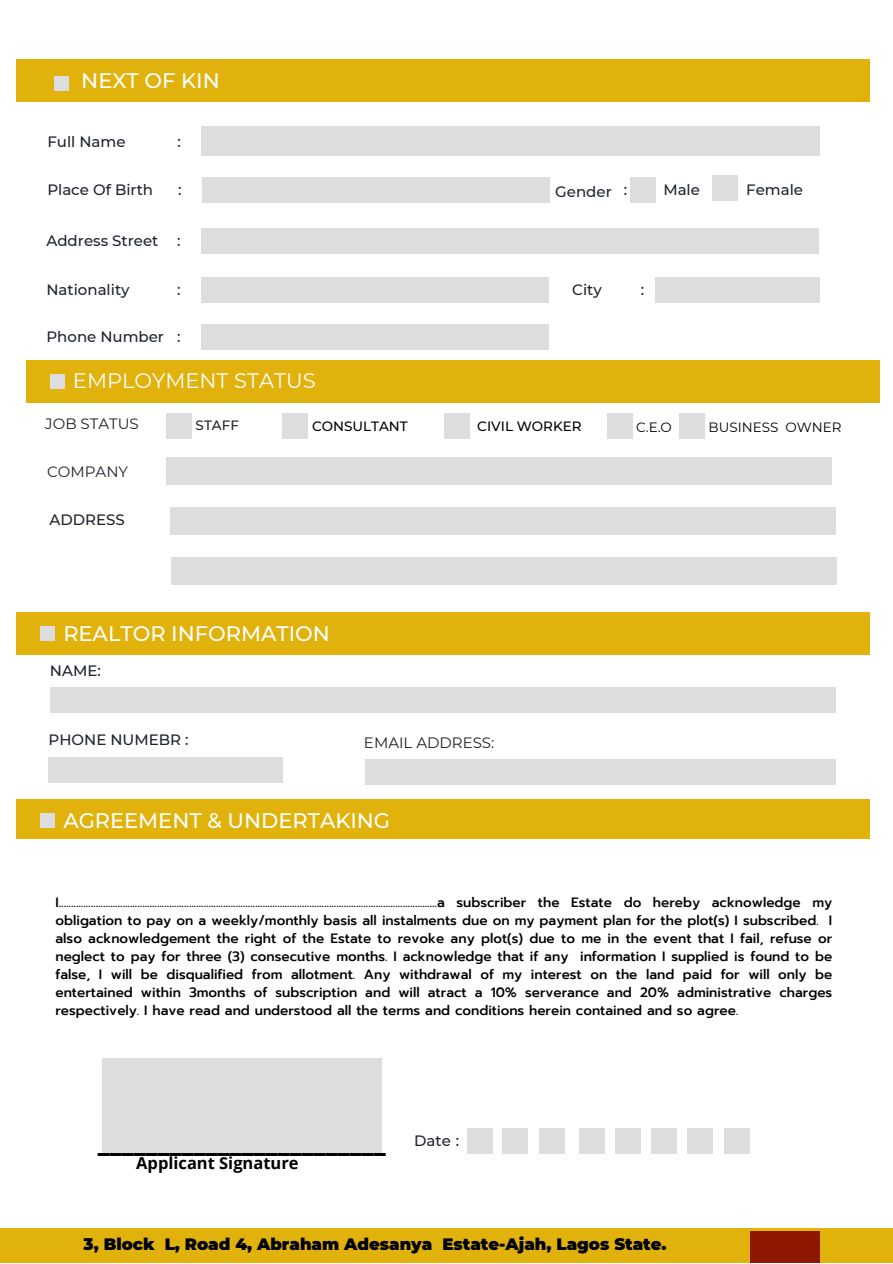
<style>
.page{position:relative;width:893px;height:1264px;background:#fff}
.page>*{position:absolute;margin:0;border:0;box-sizing:border-box;transform-origin:0 0}
.t1{font:900 24px "Montserrat";color:#000}
.t2{font:500 21px "Montserrat";color:#fff}
.t3{font:21px "Montserrat";color:#fff}
.t4{font:900 16.5px "Montserrat";color:#000}
.t5{font:700 16.5px "Open Sans";color:#000}
.t6{font:500 15px "Montserrat";color:#1e232b}
.t7{font:15px "Montserrat";color:#1e232b}
.t8{font:500 13.5px/18px "Prompt";color:#000;text-align:justify}
.t9{font:500 13.5px "Montserrat";color:#000}
.t10{font:13.5px "Montserrat";color:#000}
.t11{font:500 13.5px "Montserrat";color:#1e232b}
</style>
<div class="page">
<div style="left:0;top:1228px;width:892px;height:34px;background:#e2b20c"></div>
<div style="left:26px;top:360px;width:853px;height:43px;background:#e2b20c"></div>
<div style="left:749px;top:1231px;width:70px;height:31px;background:#8f1601"></div>
<div style="left:16px;top:59px;width:853px;height:43px;background:#e2b20c"></div>
<div style="left:102px;top:1058px;width:279px;height:95px;background:#dcdddf"></div>
<div style="left:50px;top:687px;width:785px;height:26px;background:#dcdddf"></div>
<div style="left:48px;top:757px;width:234px;height:25px;background:#dcdddf"></div>
<div style="left:365px;top:759px;width:470px;height:25px;background:#dcdddf"></div>
<div style="left:282px;top:413px;width:26px;height:25px;background:#dcdddf"></div>
<div style="left:166px;top:413px;width:26px;height:25px;background:#dcdddf"></div>
<div style="left:444px;top:413px;width:25px;height:25px;background:#dcdddf"></div>
<div style="left:200px;top:324px;width:348px;height:26px;background:#dcdddf"></div>
<div style="left:200px;top:277px;width:348px;height:26px;background:#dcdddf"></div>
<div style="left:201px;top:229px;width:617px;height:25px;background:#dcdddf"></div>
<div style="left:655px;top:277px;width:164px;height:26px;background:#dcdddf"></div>
<div style="left:201px;top:177px;width:348px;height:26px;background:#dcdddf"></div>
<div style="left:630px;top:177px;width:25px;height:26px;background:#dcdddf"></div>
<div style="left:712px;top:175px;width:26px;height:25px;background:#dcdddf"></div>
<div style="left:201px;top:126px;width:618px;height:29px;background:#dcdddf"></div>
<div style="left:50px;top:374px;width:14px;height:14px;background:#dcdddf"></div>
<div style="left:54px;top:76px;width:14px;height:14px;background:#dcdddf"></div>
<div style="left:166px;top:457px;width:666px;height:28px;background:#dcdddf"></div>
<div style="left:607px;top:413px;width:25px;height:25px;background:#dcdddf"></div>
<div style="left:170px;top:506px;width:665px;height:28px;background:#dcdddf"></div>
<div style="left:171px;top:557px;width:666px;height:27px;background:#dcdddf"></div>
<div style="left:16px;top:799px;width:853px;height:39px;background:#e2b20c"></div>
<div style="left:40px;top:813px;width:14px;height:15px;background:#dcdddf"></div>
<div style="left:466px;top:1128px;width:26px;height:26px;background:#dcdddf"></div>
<div style="left:502px;top:1128px;width:26px;height:26px;background:#dcdddf"></div>
<div style="left:539px;top:1128px;width:26px;height:26px;background:#dcdddf"></div>
<div style="left:578px;top:1128px;width:26px;height:26px;background:#dcdddf"></div>
<div style="left:615px;top:1128px;width:26px;height:26px;background:#dcdddf"></div>
<div style="left:651px;top:1128px;width:25px;height:26px;background:#dcdddf"></div>
<div style="left:687px;top:1128px;width:25px;height:26px;background:#dcdddf"></div>
<div style="left:724px;top:1128px;width:25px;height:26px;background:#dcdddf"></div>
<div style="left:16px;top:612px;width:853px;height:43px;background:#e2b20c"></div>
<div style="left:40px;top:627px;width:14px;height:14px;background:#dcdddf"></div>
<div style="left:679px;top:413px;width:26px;height:25px;background:#dcdddf"></div>
<p class="t2" style="left:81px;top:67px;width:140px">NEXT OF KIN</p>
<p class="t6" style="left:47px;top:133px;width:80px">Full Name</p>
<p class="t6" style="left:47px;top:180px;width:107px">Place Of Birth</p>
<p class="t6" style="left:178px;top:133px;width:5px">:</p>
<p class="t6" style="left:178px;top:180px;width:5px">:</p>
<p class="t6" style="left:46px;top:231px;width:113px">Address Street</p>
<p class="t6" style="left:46px;top:280px;width:85px">Nationality</p>
<p class="t6" style="left:46px;top:327px;width:119px">Phone Number</p>
<p class="t6" style="left:177px;top:231px;width:5px">:</p>
<p class="t6" style="left:177px;top:280px;width:5px">:</p>
<p class="t6" style="left:177px;top:327px;width:5px">:</p>
<p class="t3" style="left:73px;top:368px;width:244px">EMPLOYMENT STATUS</p>
<p class="t6" style="left:555px;top:182px;width:58px">Gender</p>
<p class="t6" style="left:663px;top:180px;width:38px">Male</p>
<p class="t6" style="left:746px;top:180px;width:58px">Female</p>
<p class="t6" style="left:623px;top:180px;width:5px">:</p>
<p class="t6" style="left:572px;top:280px;width:31px">City</p>
<p class="t6" style="left:641px;top:280px;width:5px">:</p>
<p class="t7" style="left:45px;top:414px;width:95px">JOB STATUS</p>
<p class="t7" style="left:47px;top:462px;width:82px">COMPANY</p>
<p class="t6" style="left:49px;top:510px;width:77px">ADDRESS</p>
<p class="t11" style="left:196px;top:416px;width:45px">STAFF</p>
<p class="t9" style="left:312px;top:418px;width:97px">CONSULTANT</p>
<p class="t9" style="left:477px;top:418px;width:106px">CIVIL WORKER</p>
<p class="t2" style="left:63px;top:620px;width:268px">REALTOR INFORMATION</p>
<p class="t6" style="left:50px;top:661px;width:52px">NAME:</p>
<p class="t6" style="left:49px;top:730px;width:141px">PHONE NUMEBR :</p>
<p class="t7" style="left:364px;top:733px;width:132px">EMAIL ADDRESS:</p>
<p class="t2" style="left:63px;top:807px;width:328px">AGREEMENT &amp; UNDERTAKING</p>
<p class="t10" style="left:636px;top:419px;width:37px">C.E.O</p>
<p class="t10" style="left:708px;top:419px;width:134px">BUSINESS OWNER</p>
<p class="t8" style="left:55px;top:893px;width:778px">I..........................................................................................................................................................a subscriber the Estate do hereby acknowledge my obligation to pay on a weekly/monthly basis all instalments due on my payment plan for the plot(s) I subscribed. I also acknowledgement the right of the Estate to revoke any plot(s) due to me in the event that I fail, refuse or neglect to pay for three (3) consecutive months. I acknowledge that if any information I supplied is found to be false, I will be disqualified from allotment. Any withdrawal of my interest on the land paid for will only be entertained within 3months of subscription and will atract a 10% serverance and 20% administrative charges respectively. I have read and understood all the terms and conditions herein contained and so agree.</p>
<p class="t1" style="left:98px;top:1129px;width:289px">________________________</p>
<p class="t5" style="left:136px;top:1151px;width:164px">Applicant Signature</p>
<p class="t6" style="left:414px;top:1131px;width:47px">Date :</p>
<p class="t4" style="left:84px;top:1233px;width:584px">3, Block L, Road 4, Abraham Adesanya Estate-Ajah, Lagos State.</p>
</div>
